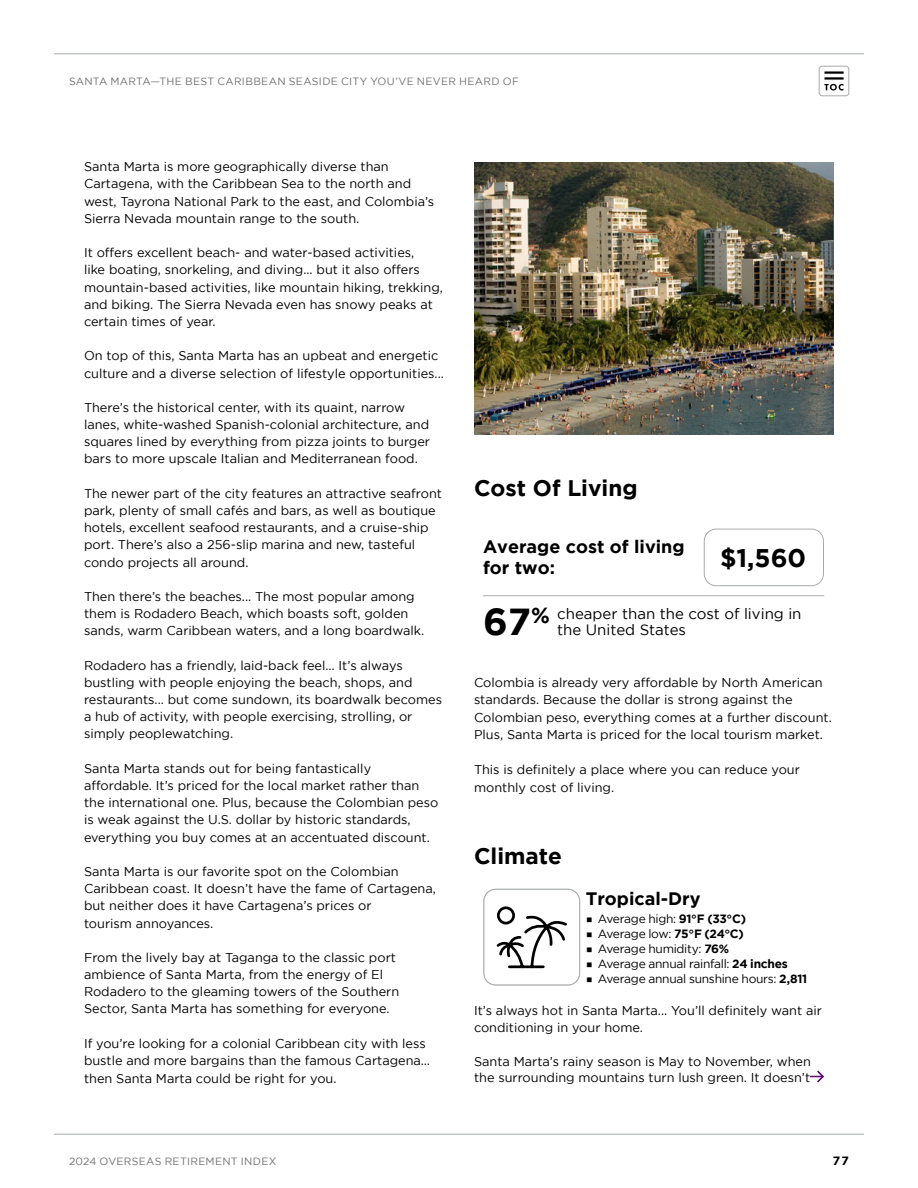
<style>
.page{position:relative;width:918px;height:1188px;background:#fff}
.page>*{position:absolute;margin:0;border:0;box-sizing:border-box;transform-origin:0 0}
.t1{font:700 25.5px "Gotham";color:#000}
.t2{font:700 22.5px "Gotham";color:#000}
.t3{font:700 18px/21px "Gotham";color:#000}
.t4{font:15px/16.5px "Gotham";color:#000}
.t5{font:12.75px/17.2px "Gotham";color:#000}
.t6{font:12px "Gotham";letter-spacing:-.025em;color:#000}
.t7{font:700 12px "Gotham";color:#000}
.t8{font:10.5px "Gotham";letter-spacing:.03em;color:#6f7070}
.s1{font-weight:700;font-size:37.5px}
.s2{font-weight:700;font-size:21.9px}
.s3{font-family:"Montserrat"}
.s4{font-weight:700}
</style>
<div class="page">
<div style="left:819px;top:66px;width:30px;height:30px;border:1px solid #a8abac;border-radius:3px"></div>
<svg style="left:824px;top:71px;width:20px;height:20px"></svg>
<hr style="left:54px;top:54px;width:810px;height:1px;background:#a8abac">
<hr style="left:54px;top:1134px;width:810px;height:1px;background:#a8abac">
<div style="left:704px;top:529px;width:120px;height:57px;border:1px solid #a8abac;border-radius:12px"></div>
<hr style="left:483px;top:595px;width:341px;height:1px;background:#a8abac">
<svg style="left:485px;top:889px;width:95px;height:95px"></svg>
<div style="left:483px;top:889px;width:97px;height:97px;border:1px solid #a8abac;border-radius:12px"></div>
<svg style="left:810px;top:1070px;width:14px;height:13px"></svg>
<img style="left:474px;top:162px;width:360px;height:273px">
<p class="t8" style="left:69px;top:75px;width:451px">SANTA MARTA—THE BEST CARIBBEAN SEASIDE CITY YOU’VE NEVER HEARD OF</p>
<p class="t5" style="left:84px;top:158px;width:352px">Santa Marta is more geographically diverse than Cartagena, with the Caribbean Sea to the north and west, Tayrona National Park to the east, and Colombia’s Sierra Nevada mountain range to the south.</p>
<p class="t5" style="left:84px;top:244px;width:361px">It offers excellent beach- and water-based activities,<br>like boating, snorkeling, and diving... but it also offers mountain-based activities, like mountain hiking, trekking, and biking. The Sierra Nevada even has snowy peaks at certain times of year.</p>
<p class="t5" style="left:84px;top:347px;width:361px">On top of this, Santa Marta has an upbeat and energetic culture and a diverse selection of lifestyle opportunities...</p>
<p class="t5" style="left:84px;top:399px;width:348px">There’s the historical center, with its quaint, narrow lanes, white-washed Spanish-colonial architecture, and squares lined by everything from pizza joints to burger bars to more upscale Italian and Mediterranean food.</p>
<p class="t5" style="left:84px;top:485px;width:360px">The newer part of the city features an attractive seafront park, plenty of small cafés and bars, as well as boutique hotels, excellent seafood restaurants, and a cruise-ship port. There’s also a 256-slip marina and new, tasteful condo projects all around.</p>
<p class="t5" style="left:84px;top:588px;width:342px">Then there’s the beaches... The most popular among them is Rodadero Beach, which boasts soft, golden sands, warm Caribbean waters, and a long boardwalk.</p>
<p class="t5" style="left:84px;top:656px;width:360px">Rodadero has a friendly, laid-back feel… It’s always bustling with people enjoying the beach, shops, and restaurants... but come sundown, its boardwalk becomes a hub of activity, with people exercising, strolling, or simply peoplewatching.</p>
<p class="t5" style="left:84px;top:760px;width:356px">Santa Marta stands out for being fantastically affordable. It’s priced for the local market rather than the international one. Plus, because the Colombian peso is weak against the U.S. dollar by historic standards, everything you buy comes at an accentuated discount.</p>
<p class="t5" style="left:84px;top:863px;width:353px">Santa Marta is our favorite spot on the Colombian Caribbean coast. It doesn’t have the fame of Cartagena, but neither does it have Cartagena’s prices or<br>tourism annoyances.</p>
<p class="t5" style="left:84px;top:949px;width:317px">From the lively bay at Taganga to the classic port ambience of Santa Marta, from the energy of El Rodadero to the gleaming towers of the Southern Sector, Santa Marta has something for everyone.</p>
<p class="t5" style="left:84px;top:1034px;width:348px">If you’re looking for a colonial Caribbean city with less bustle and more bargains than the famous Cartagena… then Santa Marta could be right for you.</p>
<h2 class="t2" style="left:474px;top:475px;width:165px">Cost Of Living</h2>
<h3 class="t3" style="left:483px;top:536px;width:203px">Average cost of living for two:</h3>
<h1 class="t1" style="left:720px;top:543px;width:88px">$1,560</h1>
<p class="t4" style="left:557px;top:605px;width:246px;text-indent:-74px"><span class="s1">67</span><span class="s2">%</span> cheaper than the cost of living in the United States</p>
<p class="t5" style="left:474px;top:673px;width:359px">Colombia is already very affordable by North American standards. Because the dollar is strong against the Colombian peso, everything comes at a further discount.<br>Plus, Santa Marta is priced for the local tourism market.</p>
<p class="t5" style="left:474px;top:761px;width:328px">This is definitely a place where you can reduce your monthly cost of living.</p>
<h2 class="t2" style="left:474px;top:843px;width:90px">Climate</h2>
<h3 class="t3" style="left:586px;top:888px;width:116px">Tropical-Dry</h3>
<p class="t6" style="left:586px;top:912px;width:162px"><span class="s3">■</span> Average high: <span class="s4">91°F (33°C)</span></p>
<p class="t6" style="left:586px;top:927px;width:160px"><span class="s3">■</span> Average low: <span class="s4">75°F (24°C)</span></p>
<p class="t6" style="left:586px;top:942px;width:145px"><span class="s3">■</span> Average humidity: <span class="s4">76%</span></p>
<p class="t6" style="left:586px;top:957px;width:204px"><span class="s3">■</span> Average annual rainfall: <span class="s4">24 inches</span></p>
<p class="t6" style="left:586px;top:972px;width:223px"><span class="s3">■</span> Average annual sunshine hours: <span class="s4">2,811</span></p>
<p class="t5" style="left:474px;top:1002px;width:349px;line-height:16.6px">It’s always hot in Santa Marta... You’ll definitely want air conditioning in your home.</p>
<p class="t5" style="left:474px;top:1053px;width:339px;line-height:16.6px">Santa Marta’s rainy season is May to November, when the surrounding mountains turn lush green. It doesn’t</p>
<p class="t8" style="left:69px;top:1155px;width:209px">2024 OVERSEAS RETIREMENT INDEX</p>
<p class="t7" style="left:833px;top:1154px;width:18px">77</p>
</div>
